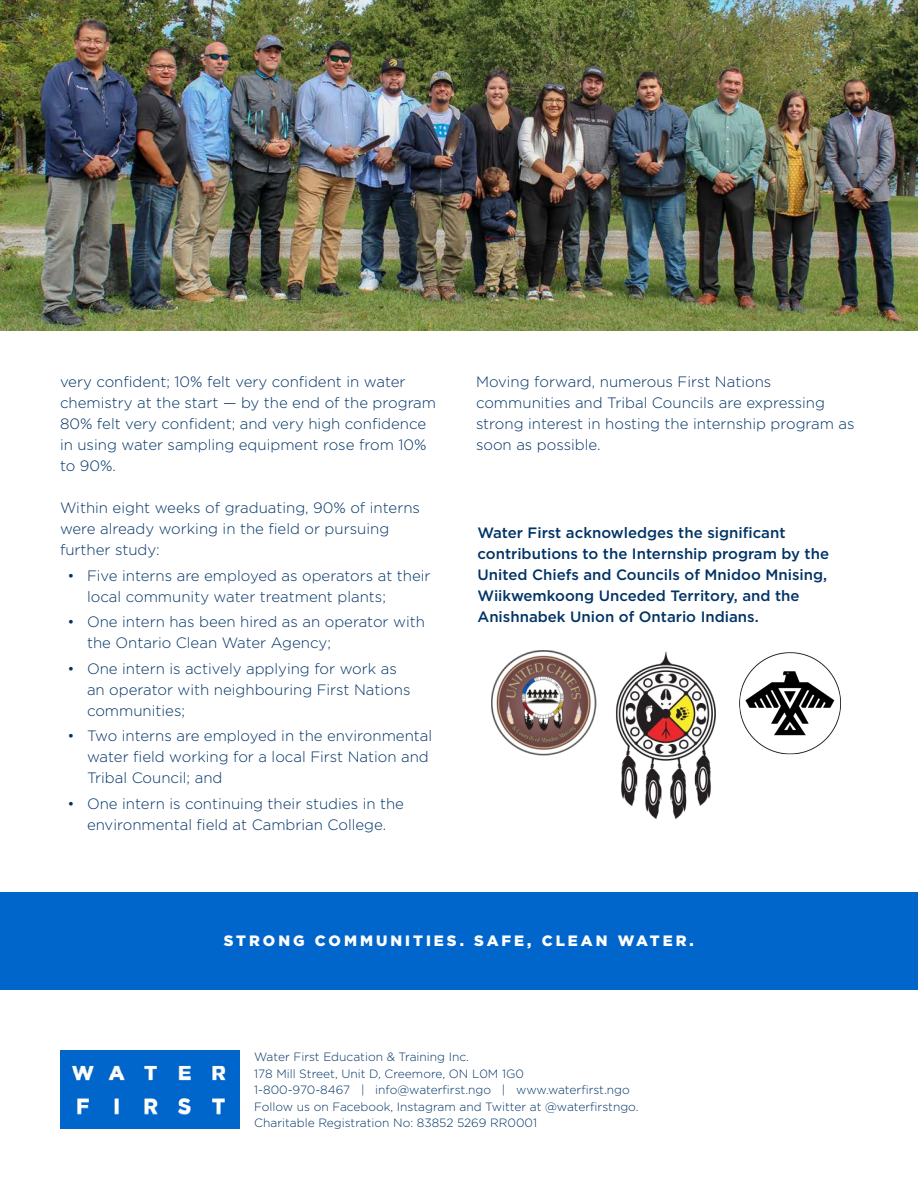
<style>
.page{position:relative;width:918px;height:1188px;background:#fff}
.page>*{position:absolute;margin:0;border:0;box-sizing:border-box;transform-origin:0 0}
.Body_Text{font:300 15px/21px "Gotham";color:#036}
.Body_Text-2{font:500 15px/21px "Gotham";color:#036}
.Body_Text-3{font:900 15px "Gotham";letter-spacing:.2em;color:#fff}
.Body_Text_-_Contact{font:300 12px/16.5px "Gotham";color:#036}
</style>
<div class="page">
<img style="left:0;top:0;width:918px;height:330px">
<img style="left:60px;top:1050px;width:180px;height:79px">
<img style="left:739px;top:652px;width:102px;height:103px">
<img style="left:616px;top:651px;width:100px;height:167px">
<img style="left:491px;top:651px;width:105px;height:104px">
<div style="left:0;top:892px;width:918px;height:98px;background:#06c"></div>
<p class="Body_Text" style="left:60px;top:371px;width:378px">very confident; 10% felt very confident in water chemistry at the start — by the end of the program 80% felt very confident; and very high confidence in using water sampling equipment rose from 10% to 90%.</p>
<p class="Body_Text" style="left:60px;top:497px;width:362px">Within eight weeks of graduating, 90% of interns were already working in the field or pursuing further study:</p>
<p class="Body_Text" style="left:87px;top:565px;width:345px;text-indent:-20px">• Five interns are employed as operators at their local community water treatment plants;</p>
<p class="Body_Text" style="left:87px;top:611px;width:339px;text-indent:-20px">• One intern has been hired as an operator with the Ontario Clean Water Agency;</p>
<p class="Body_Text" style="left:87px;top:658px;width:325px;text-indent:-20px">• One intern is actively applying for work as an operator with neighbouring First Nations communities;</p>
<p class="Body_Text" style="left:87px;top:725px;width:347px;text-indent:-20px">• Two interns are employed in the environmental water field working for a local First Nation and<br>Tribal Council; and</p>
<p class="Body_Text" style="left:68px;top:793px;width:338px;text-align:center">• One intern is continuing their studies in the environmental field at Cambrian College.</p>
<p class="Body_Text" style="left:476px;top:371px;width:380px">Moving forward, numerous First Nations communities and Tribal Councils are expressing strong interest in hosting the internship program as soon as possible.</p>
<p class="Body_Text-2" style="left:478px;top:522px;width:353px">Water First acknowledges the significant contributions to the Internship program by the United Chiefs and Councils of Mnidoo Mnising, Wiikwemkoong Unceded Territory, and the Anishnabek Union of Ontario Indians.</p>
<p class="Body_Text-3" style="left:224px;top:932px;width:471px">STRONG COMMUNITIES. SAFE, CLEAN WATER.</p>
<p class="Body_Text_-_Contact" style="left:254px;top:1049px;width:271px">Water First Education &amp; Training Inc.<br>178 Mill Street, Unit D, Creemore, ON L0M 1G0</p>
<p class="Body_Text_-_Contact" style="left:254px;top:1082px;width:377px">1-800-970-8467 | info@waterfirst.ngo | www.waterfirst.ngo</p>
<p class="Body_Text_-_Contact" style="left:254px;top:1098px;width:386px">Follow us on Facebook, Instagram and Twitter at @waterfirstngo.</p>
<p class="Body_Text_-_Contact" style="left:254px;top:1115px;width:284px">Charitable Registration No: 83852 5269 RR0001</p>
</div>
